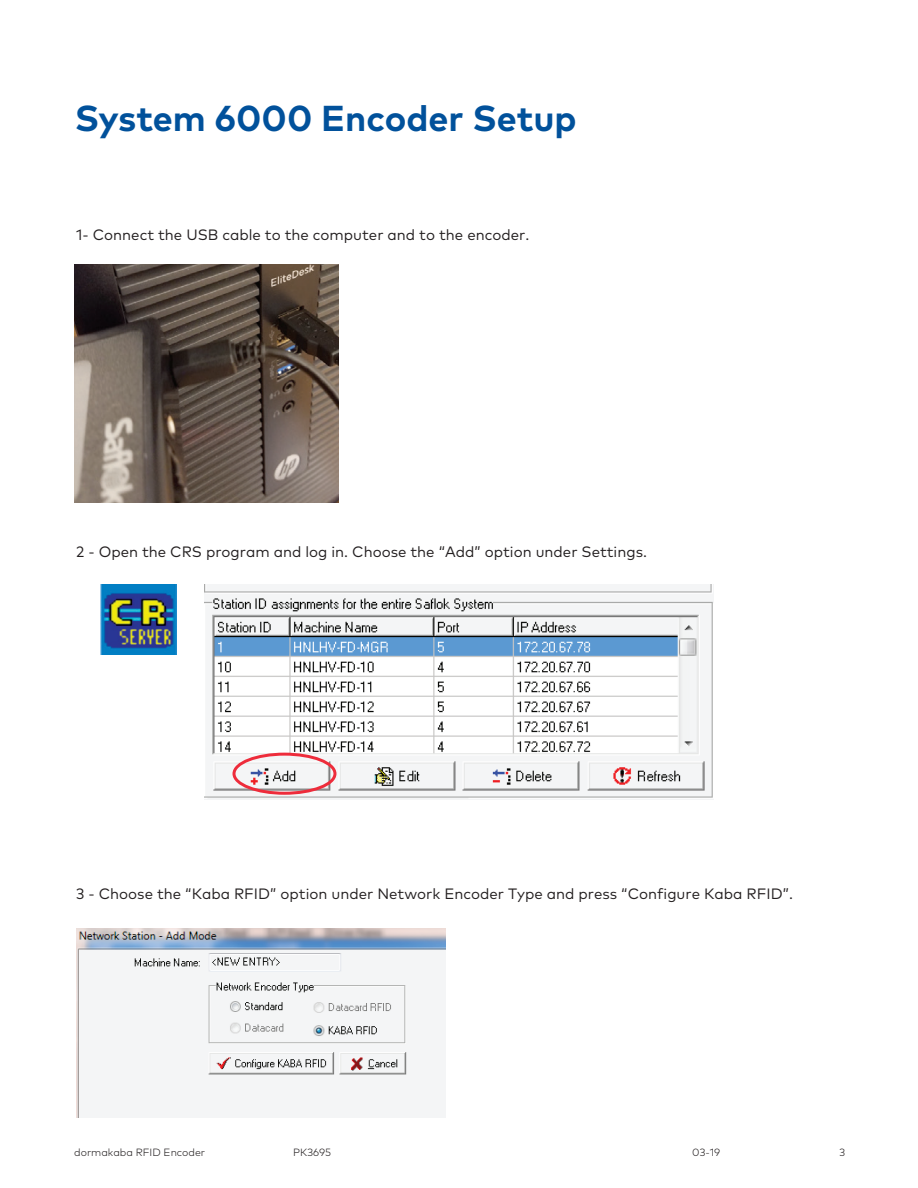
<style>
.page{position:relative;width:918px;height:1188px;background:#fff}
.page>*{position:absolute;margin:0;border:0;box-sizing:border-box;transform-origin:0 0}
.t1{font:700 36px "Mark Pro";color:#01519b}
.BODY_TEXT{font:15px "Mark Pro";color:#231f20}
.t2{font:300 10.5px "Mark Pro";color:#231f20}
</style>
<div class="page">
<img style="left:74px;top:265px;width:264px;height:237px">
<img style="left:100px;top:585px;width:77px;height:70px">
<img style="left:205px;top:585px;width:508px;height:214px">
<img style="left:76px;top:929px;width:370px;height:188px">
<div style="left:233px;top:753px;width:103px;height:42px;border:3px solid #ee2c3b;border-radius:50%"></div>
<p class="t1" style="left:75px;top:91px;width:503px">System 6000 Encoder Setup</p>
<p class="BODY_TEXT" style="left:76px;top:223px;width:455px">1- Connect the USB cable to the computer and to the encoder.</p>
<p class="BODY_TEXT" style="left:76px;top:540px;width:572px">2 - Open the CRS program and log in. Choose the “Add” option under Settings.</p>
<p class="BODY_TEXT" style="left:76px;top:882px;width:718px">3 - Choose the “Kaba RFID” option under Network Encoder Type and press “Configure Kaba RFID”.</p>
<p class="t2" style="left:74px;top:1144px;width:133px">dormakaba RFID Encoder</p>
<p class="t2" style="left:293px;top:1144px;width:40px">PK3695</p>
<p class="t2" style="left:692px;top:1144px;width:30px">03-19</p>
<p class="t2" style="left:839px;top:1144px;width:7px">3</p>
</div>
